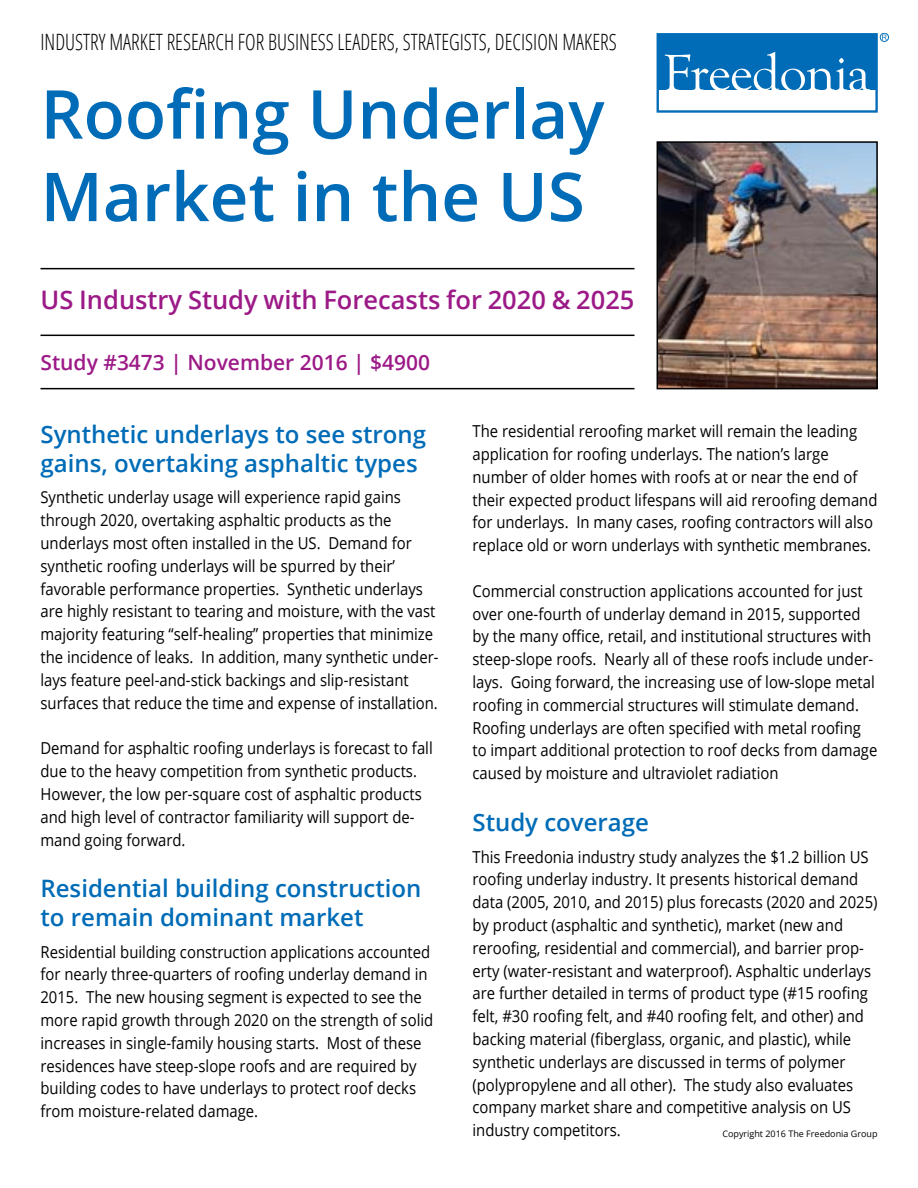
<style>
.page{position:relative;width:918px;height:1188px;background:#fff}
.page>*{position:absolute;margin:0;border:0;box-sizing:border-box;transform-origin:0 0}
.t1{font:600 67.5px/82.5px "Open Sans";color:#006cb7}
.t2{font:600 25.5px "Open Sans";color:#9c1a87}
.t3{font:600 24px/28.8px "Open Sans";color:#006cb7}
.t4{font:300 condensed 22.5px "Open Sans";color:#000;scale:.9 1}
.t5{font:600 21px "Open Sans";color:#9c1a87}
.t6{font:16.5px/22.8px "Open Sans";color:#000;scale:.9 1}
.t7{font:9px "Open Sans";color:#000}
</style>
<div class="page">
<hr style="left:40px;top:268px;width:594px;height:1px;background:#000">
<hr style="left:40px;top:335px;width:594px;height:1px;background:#000">
<hr style="left:40px;top:388px;width:594px;height:1px;background:#000">
<div style="left:657px;top:33px;width:221px;height:80px;border:2px solid #006cb7"></div>
<div style="left:658px;top:34px;width:218px;height:56px;background:#006cb7"></div>
<svg style="left:665px;top:52px;width:205px;height:38px"></svg>
<div style="left:880px;top:33px;width:9px;height:9px;border:1px solid #006cb7;border-radius:50%"></div>
<svg style="left:882px;top:35px;width:5px;height:5px"></svg>
<img style="left:660px;top:144px;width:215px;height:242px">
<div style="left:657px;top:141px;width:221px;height:248px;border:2px solid #000"></div>
<h3 class="t4" style="left:40px;top:27px;width:642px">INDUSTRY MARKET RESEARCH FOR BUSINESS LEADERS, STRATEGISTS, DECISION MAKERS</h3>
<h1 class="t1" style="left:40px;top:72px;width:566px">Roofing Underlay<br>Market in the US</h1>
<h2 class="t2" style="left:40px;top:282px;width:595px">US Industry Study with Forecasts for 2020 &amp; 2025</h2>
<p class="t5" style="left:40px;top:348px;width:391px">Study #3473 | November 2016 | $4900</p>
<h3 class="t3" style="left:40px;top:419px;width:387px">Synthetic underlays to see strong gains, overtaking asphaltic types</h3>
<p class="t6" style="left:40px;top:486px;width:444px">Synthetic underlay usage will experience rapid gains through 2020, overtaking asphaltic products as the underlays most often installed in the US. Demand for synthetic roofing underlays will be spurred by their’ favorable performance properties. Synthetic underlays are highly resistant to tearing and moisture, with the vast majority featuring “self-healing” properties that minimize the incidence of leaks. In addition, many synthetic under&shy;lays feature peel-and-stick backings and slip-resistant surfaces that reduce the time and expense of installation.</p>
<p class="t6" style="left:40px;top:736px;width:437px">Demand for asphaltic roofing underlays is forecast to fall due to the heavy competition from synthetic products.<br>However, the low per-square cost of asphaltic products and high level of contractor familiarity will support de&shy;mand going forward.</p>
<h3 class="t3" style="left:40px;top:873px;width:382px">Residential building construction to remain dominant market</h3>
<p class="t6" style="left:40px;top:940px;width:438px">Residential building construction applications accounted for nearly three-quarters of roofing underlay demand in 2015. The new housing segment is expected to see the more rapid growth through 2020 on the strength of solid increases in single-family housing starts. Most of these residences have steep-slope roofs and are required by building codes to have underlays to protect roof decks from moisture-related damage.</p>
<p class="t6" style="left:473px;top:419px;width:452px">The residential reroofing market will remain the leading application for roofing underlays. The nation’s large number of older homes with roofs at or near the end of their expected product lifespans will aid reroofing demand for underlays. In many cases, roofing contractors will also replace old or worn underlays with synthetic membranes.</p>
<p class="t6" style="left:473px;top:579px;width:451px">Commercial construction applications accounted for just over one-fourth of underlay demand in 2015, supported by the many office, retail, and institutional structures with steep-slope roofs. Nearly all of these roofs include under&shy;lays. Going forward, the increasing use of low-slope metal roofing in commercial structures will stimulate demand.<br>Roofing underlays are often specified with metal roofing to impart additional protection to roof decks from damage caused by moisture and ultraviolet radiation</p>
<h3 class="t3" style="left:472px;top:807px;width:178px">Study coverage</h3>
<p class="t6" style="left:472px;top:845px;width:452px">This Freedonia industry study analyzes the $1.2 billion US roofing underlay industry. It presents historical demand data (2005, 2010, and 2015) plus forecasts (2020 and 2025) by product (asphaltic and synthetic), market (new and reroofing, residential and commercial), and barrier prop&shy;erty (water-resistant and waterproof). Asphaltic underlays are further detailed in terms of product type (#15 roofing felt, #30 roofing felt, and #40 roofing felt, and other) and backing material (fiberglass, organic, and plastic), while synthetic underlays are discussed in terms of polymer (polypropylene and all other). The study also evaluates company market share and competitive analysis on US industry competitors.</p>
<p class="t7" style="left:722px;top:1127px;width:157px">Copyright 2016 The Freedonia Group</p>
</div>
